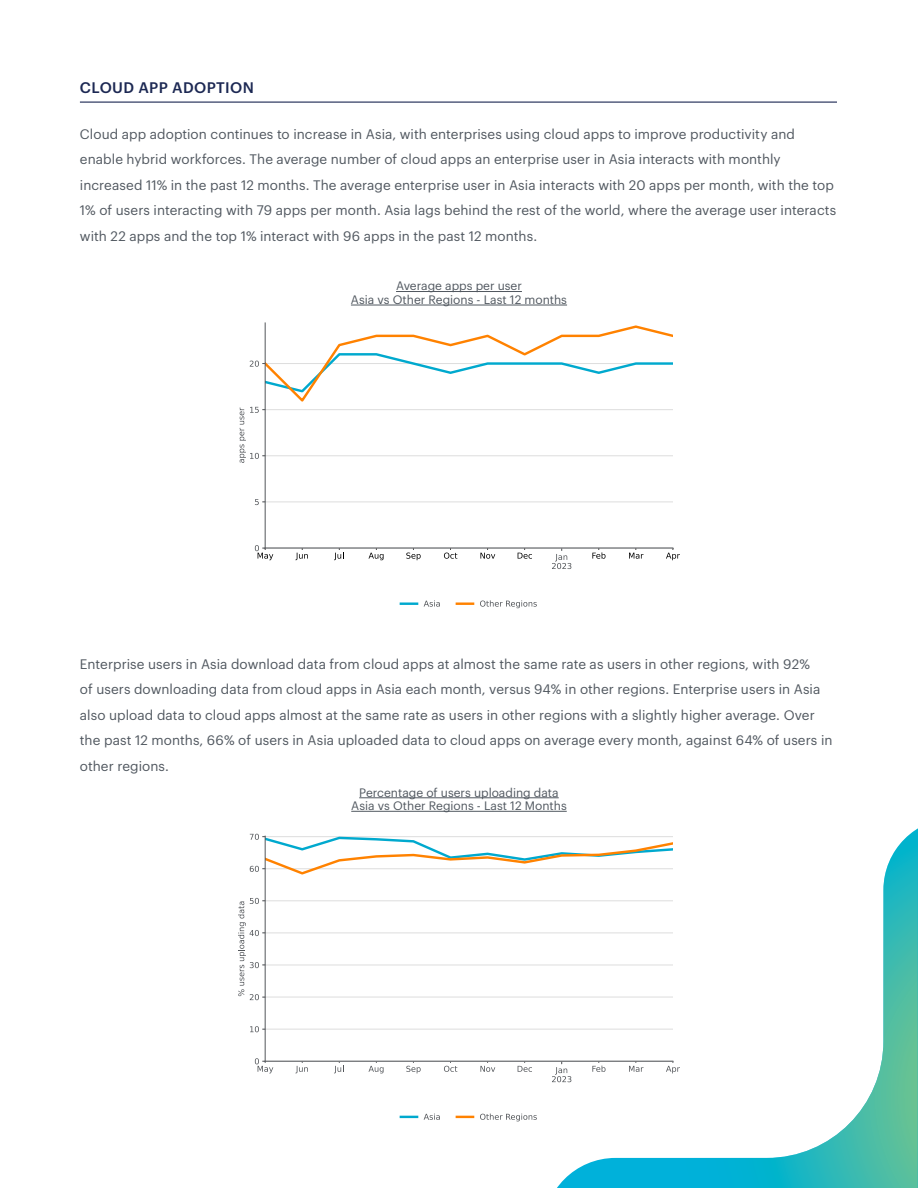
<style>
.page{position:relative;width:918px;height:1188px;background:#fff}
.page>*{position:absolute;margin:0;border:0;box-sizing:border-box;transform-origin:0 0}
.t1{font:500 15px "Graphik";letter-spacing:.025em;color:#1c2853}
.t2{font:13.5px/25.5px "Graphik";letter-spacing:.005em;color:#50575f}
.t3{font:12px/13.5px "Graphik";color:#50575f;text-align:center}
</style>
<div class="page">
<svg style="left:557px;top:828px;width:361px;height:360px"></svg>
<svg style="left:654px;top:829px;width:264px;height:359px"></svg>
<hr style="left:80px;top:102px;width:757px;height:1px;background:#1c2853">
<svg style="left:552px;top:549px;width:19px;height:20px"></svg>
<svg style="left:295px;top:549px;width:13px;height:11px"></svg>
<svg style="left:334px;top:549px;width:10px;height:11px"></svg>
<svg style="left:369px;top:549px;width:15px;height:11px"></svg>
<svg style="left:406px;top:549px;width:15px;height:11px"></svg>
<svg style="left:444px;top:549px;width:13px;height:10px"></svg>
<svg style="left:480px;top:549px;width:15px;height:10px"></svg>
<svg style="left:518px;top:549px;width:14px;height:10px"></svg>
<svg style="left:592px;top:549px;width:14px;height:10px"></svg>
<svg style="left:629px;top:549px;width:15px;height:10px"></svg>
<svg style="left:666px;top:548px;width:14px;height:12px"></svg>
<svg style="left:255px;top:545px;width:18px;height:15px"></svg>
<hr style="left:265px;top:502px;width:408px;height:1px;background:#ddd">
<svg style="left:255px;top:499px;width:10px;height:6px"></svg>
<svg style="left:240px;top:324px;width:433px;height:139px"></svg>
<hr style="left:265px;top:323px;width:1px;height:225px;background:#53565a">
<hr style="left:265px;top:548px;width:408px;height:1px;background:#53565a">
<hr style="left:401px;top:602px;width:16px;height:3px;background:#00a9ce">
<svg style="left:424px;top:600px;width:16px;height:7px"></svg>
<hr style="left:457px;top:602px;width:16px;height:3px;background:#ff8200">
<svg style="left:480px;top:600px;width:57px;height:8px"></svg>
<hr style="left:396px;top:291px;width:126px;height:1px;background:#50575f">
<hr style="left:351px;top:305px;width:216px;height:1px;background:#50575f">
<div style="left:232px;top:831px;width:454px;height:300px;background:#fff"></div>
<svg style="left:552px;top:1062px;width:19px;height:20px"></svg>
<svg style="left:295px;top:1062px;width:13px;height:11px"></svg>
<svg style="left:334px;top:1062px;width:10px;height:11px"></svg>
<svg style="left:369px;top:1062px;width:15px;height:11px"></svg>
<svg style="left:406px;top:1062px;width:15px;height:11px"></svg>
<svg style="left:444px;top:1062px;width:13px;height:10px"></svg>
<svg style="left:480px;top:1062px;width:15px;height:10px"></svg>
<svg style="left:518px;top:1062px;width:14px;height:10px"></svg>
<svg style="left:592px;top:1062px;width:14px;height:10px"></svg>
<svg style="left:629px;top:1062px;width:15px;height:10px"></svg>
<svg style="left:666px;top:1061px;width:14px;height:12px"></svg>
<svg style="left:255px;top:1058px;width:18px;height:15px"></svg>
<hr style="left:265px;top:1029px;width:408px;height:1px;background:#ddd">
<svg style="left:250px;top:1026px;width:15px;height:6px"></svg>
<hr style="left:265px;top:997px;width:408px;height:1px;background:#ddd">
<hr style="left:265px;top:965px;width:408px;height:1px;background:#ddd">
<hr style="left:265px;top:933px;width:408px;height:1px;background:#ddd">
<hr style="left:265px;top:900px;width:408px;height:1px;background:#ddd">
<svg style="left:238px;top:898px;width:27px;height:102px"></svg>
<hr style="left:265px;top:836px;width:1px;height:225px;background:#53565a">
<hr style="left:265px;top:1061px;width:408px;height:1px;background:#53565a">
<svg style="left:250px;top:833px;width:423px;height:43px"></svg>
<svg style="left:401px;top:1116px;width:16px;height:2px"></svg>
<svg style="left:424px;top:1114px;width:16px;height:6px"></svg>
<svg style="left:457px;top:1116px;width:16px;height:2px"></svg>
<svg style="left:480px;top:1114px;width:57px;height:7px"></svg>
<div style="left:322px;top:787px;width:274px;height:47px;background:#fff"></div>
<hr style="left:359px;top:797px;width:200px;height:1px;background:#50575f">
<hr style="left:351px;top:811px;width:216px;height:1px;background:#50575f">
<p class="t1" style="left:80px;top:76px;width:176px">CLOUD APP ADOPTION</p>
<p class="t2" style="left:80px;top:120px;width:758px">Cloud app adoption continues to increase in Asia, with enterprises using cloud apps to improve productivity and enable hybrid workforces. The average number of cloud apps an enterprise user in Asia interacts with monthly increased 11% in the past 12 months. The average enterprise user in Asia interacts with 20 apps per month, with the top 1% of users interacting with 79 apps per month. Asia lags behind the rest of the world, where the average user interacts with 22 apps and the top 1% interact with 96 apps in the past 12 months.</p>
<p class="t3" style="left:351px;top:278px;width:218px">Average apps per user<br>Asia vs Other Regions - Last 12 months</p>
<p class="t2" style="left:80px;top:650px;width:754px">Enterprise users in Asia download data from cloud apps at almost the same rate as users in other regions, with 92%<br>of users downloading data from cloud apps in Asia each month, versus 94% in other regions. Enterprise users in Asia also upload data to cloud apps almost at the same rate as users in other regions with a slightly higher average. Over the past 12 months, 66% of users in Asia uploaded data to cloud apps on average every month, against 64% of users in other regions.</p>
<p class="t3" style="left:351px;top:784px;width:217px">Percentage of users uploading data<br>Asia vs Other Regions - Last 12 Months</p>
</div>
